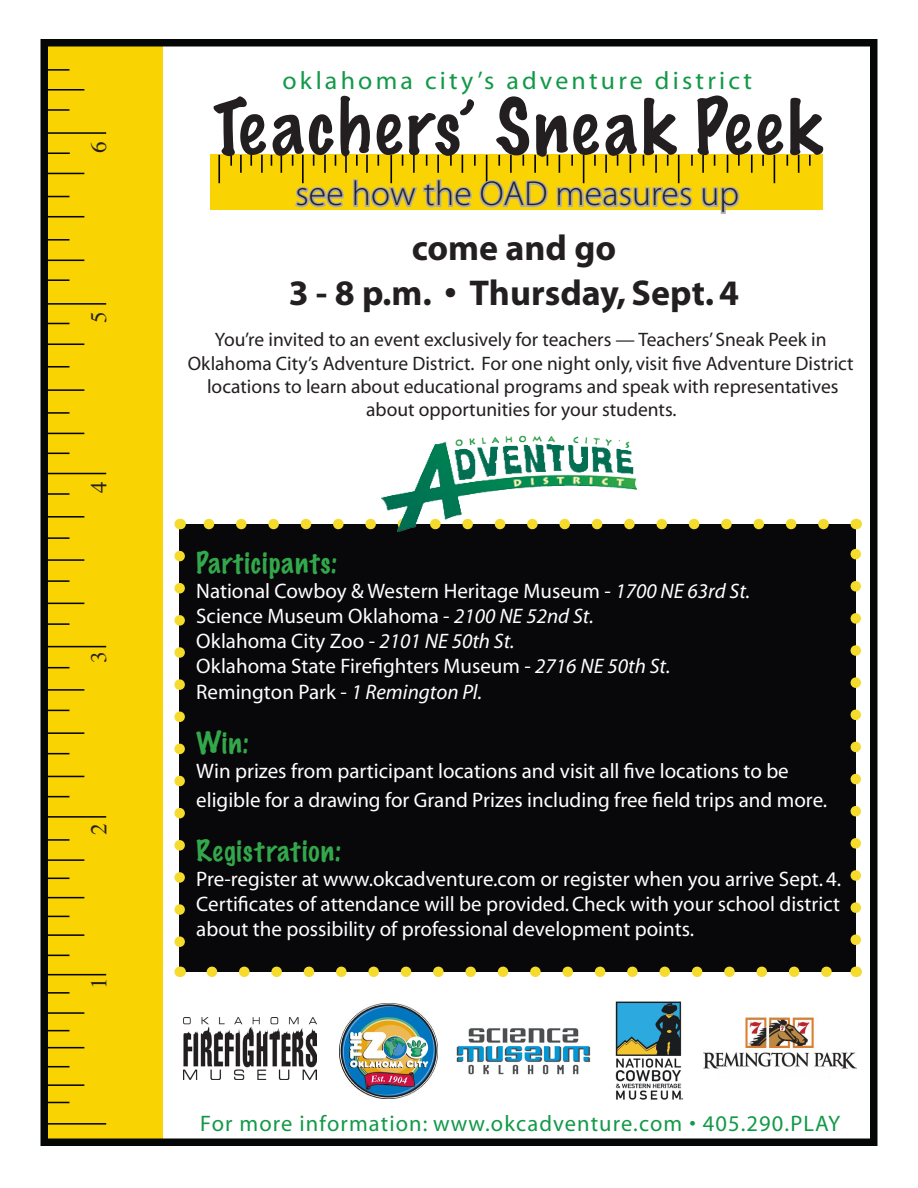
<style>
.page{position:relative;width:918px;height:1188px;background:#fff}
.page>*{position:absolute;margin:0;border:0;box-sizing:border-box;transform-origin:0 0}
.t1{font:100 69.3px "Marker Felt";letter-spacing:.05em;color:#231f20}
.t2{font:700 36px "Myriad";color:#231f20}
.t3{font:300 34.65px "Myriad Pro";letter-spacing:.005em;color:#231f20}
.t4{font:100 27px "Marker Felt";letter-spacing:.04em;color:#33a84b}
.t5{font:25.2px "Myriad";letter-spacing:.125em;color:#129948}
.t6{font:22.5px "Myriad";letter-spacing:.05em;color:#129948}
.t7{font:22.5px "Times";color:#231f20}
.t8{font:21px/25.2px "Myriad";color:#fff}
.t9{font:19.5px/23.4px "Myriad";color:#231f20;text-align:center}
.s1{font-style:italic}
</style>
<div class="page">
<div style="left:45px;top:47px;width:117px;height:1093px;background:#fad302"></div>
<hr style="left:47px;top:974px;width:59px;height:1px;background:#040503">
<hr style="left:47px;top:1012px;width:37px;height:2px;background:#040503">
<hr style="left:47px;top:1084px;width:37px;height:2px;background:#040503">
<svg style="left:49px;top:1030px;width:20px;height:1px"></svg>
<hr style="left:47px;top:1047px;width:37px;height:1px;background:#040503">
<svg style="left:49px;top:1066px;width:20px;height:1px"></svg>
<hr style="left:47px;top:897px;width:37px;height:1px;background:#040503">
<hr style="left:47px;top:839px;width:22px;height:2px;background:#040503">
<svg style="left:49px;top:878px;width:20px;height:1px"></svg>
<svg style="left:49px;top:916px;width:20px;height:1px"></svg>
<hr style="left:47px;top:934px;width:37px;height:2px;background:#040503">
<svg style="left:49px;top:955px;width:20px;height:1px"></svg>
<hr style="left:47px;top:816px;width:59px;height:2px;background:#040503">
<hr style="left:47px;top:859px;width:37px;height:2px;background:#040503">
<hr style="left:47px;top:776px;width:37px;height:1px;background:#040503">
<svg style="left:49px;top:796px;width:20px;height:1px"></svg>
<hr style="left:47px;top:559px;width:37px;height:2px;background:#040503">
<hr style="left:47px;top:580px;width:22px;height:2px;background:#040503">
<hr style="left:47px;top:603px;width:37px;height:1px;background:#040503">
<hr style="left:47px;top:623px;width:22px;height:2px;background:#040503">
<hr style="left:47px;top:646px;width:59px;height:1px;background:#040503">
<svg style="left:49px;top:667px;width:20px;height:1px"></svg>
<hr style="left:47px;top:689px;width:37px;height:2px;background:#040503">
<svg style="left:49px;top:710px;width:20px;height:1px"></svg>
<hr style="left:47px;top:732px;width:37px;height:2px;background:#040503">
<svg style="left:49px;top:753px;width:20px;height:1px"></svg>
<hr style="left:47px;top:279px;width:22px;height:2px;background:#040503">
<hr style="left:47px;top:303px;width:59px;height:2px;background:#040503">
<svg style="left:49px;top:323px;width:20px;height:1px"></svg>
<hr style="left:47px;top:343px;width:37px;height:2px;background:#040503">
<hr style="left:47px;top:366px;width:22px;height:2px;background:#040503">
<hr style="left:47px;top:389px;width:37px;height:2px;background:#040503">
<hr style="left:47px;top:412px;width:22px;height:2px;background:#040503">
<hr style="left:47px;top:433px;width:37px;height:1px;background:#040503">
<svg style="left:49px;top:453px;width:20px;height:1px"></svg>
<hr style="left:47px;top:473px;width:59px;height:1px;background:#040503">
<hr style="left:47px;top:493px;width:22px;height:2px;background:#040503">
<hr style="left:47px;top:516px;width:37px;height:2px;background:#040503">
<hr style="left:47px;top:537px;width:22px;height:2px;background:#040503">
<hr style="left:47px;top:992px;width:22px;height:2px;background:#040503">
<hr style="left:47px;top:239px;width:22px;height:2px;background:#040503">
<hr style="left:47px;top:260px;width:37px;height:1px;background:#040503">
<svg style="left:49px;top:1102px;width:20px;height:1px"></svg>
<hr style="left:47px;top:1123px;width:59px;height:2px;background:#040503">
<hr style="left:47px;top:109px;width:22px;height:2px;background:#040503">
<svg style="left:49px;top:196px;width:20px;height:1px"></svg>
<hr style="left:47px;top:152px;width:23px;height:2px;background:#040503">
<hr style="left:47px;top:69px;width:22px;height:2px;background:#040503">
<hr style="left:47px;top:216px;width:37px;height:1px;background:#040503">
<hr style="left:47px;top:173px;width:37px;height:1px;background:#040503">
<hr style="left:47px;top:89px;width:37px;height:2px;background:#040503">
<hr style="left:47px;top:132px;width:59px;height:2px;background:#040503">
<div style="left:40px;top:39px;width:838px;height:1107px;border:8px solid #050606"></div>
<div style="left:180px;top:524px;width:676px;height:448px;background:#08070a"></div>
<svg style="left:174px;top:556px;width:11px;height:400px"></svg>
<svg style="left:212px;top:967px;width:620px;height:10px"></svg>
<svg style="left:850px;top:548px;width:11px;height:392px"></svg>
<svg style="left:203px;top:519px;width:621px;height:10px"></svg>
<img style="left:381px;top:436px;width:257px;height:96px">
<div style="left:210px;top:154px;width:613px;height:56px;background:#fad302"></div>
<svg style="left:281px;top:155px;width:1px;height:18px"></svg>
<svg style="left:240px;top:155px;width:2px;height:18px"></svg>
<svg style="left:261px;top:155px;width:2px;height:18px"></svg>
<svg style="left:250px;top:155px;width:2px;height:11px"></svg>
<svg style="left:230px;top:155px;width:2px;height:11px"></svg>
<hr style="left:218px;top:155px;width:2px;height:28px;background:#040503">
<svg style="left:762px;top:155px;width:2px;height:11px"></svg>
<svg style="left:809px;top:155px;width:2px;height:11px"></svg>
<svg style="left:751px;top:155px;width:2px;height:18px"></svg>
<svg style="left:798px;top:155px;width:1px;height:18px"></svg>
<svg style="left:774px;top:155px;width:1px;height:28px"></svg>
<svg style="left:292px;top:39px;width:402px;height:169px"></svg>
<svg style="left:700px;top:39px;width:41px;height:175px"></svg>
<img style="left:340px;top:1003px;width:97px;height:96px">
<img style="left:456px;top:1028px;width:135px;height:47px">
<img style="left:184px;top:1018px;width:132px;height:62px">
<img style="left:615px;top:1001px;width:69px;height:99px">
<img style="left:704px;top:1017px;width:152px;height:52px">
<p class="t7" style="left:78px;top:153px;width:13px;rotate:-90deg">6</p>
<p class="t7" style="left:78px;top:323px;width:13px;rotate:-90deg">5</p>
<p class="t7" style="left:78px;top:493px;width:13px;rotate:-90deg">4</p>
<p class="t7" style="left:78px;top:663px;width:13px;rotate:-90deg">3</p>
<p class="t7" style="left:78px;top:835px;width:13px;rotate:-90deg">2</p>
<p class="t7" style="left:78px;top:989px;width:13px;rotate:-90deg">1</p>
<p class="t5" style="left:282px;top:68px;width:471px">oklahoma city’s adventure district</p>
<p class="t1" style="left:213px;top:93px;width:610px">Teachers’ Sneak Peek</p>
<p class="t3" style="left:295px;top:173px;width:445px">see how the OAD measures up</p>
<p class="t2" style="left:412px;top:230px;width:206px">come and go</p>
<p class="t2" style="left:289px;top:275px;width:452px">3 - 8 p.m. • Thursday, Sept. 4</p>
<p class="t9" style="left:215px;top:329px;width:613px">You’re invited to an event exclusively for teachers — Teachers’ Sneak Peek in</p>
<p class="t9" style="left:188px;top:352px;width:667px">Oklahoma City’s Adventure District. For one night only, visit five Adventure District</p>
<p class="t9" style="left:207px;top:376px;width:633px">locations to learn about educational programs and speak with representatives about opportunities for your students.</p>
<p class="t4" style="left:196px;top:549px;width:143px">Participants:</p>
<p class="t8" style="left:196px;top:579px;width:556px">National Cowboy &amp; Western Heritage Museum - <span class="s1">1700 NE 63rd St.</span></p>
<p class="t8" style="left:196px;top:604px;width:399px">Science Museum Oklahoma - <span class="s1">2100 NE 52nd St.</span></p>
<p class="t8" style="left:196px;top:630px;width:320px">Oklahoma City Zoo - <span class="s1">2101 NE 50th St.</span></p>
<p class="t8" style="left:196px;top:655px;width:476px">Oklahoma State Firefighters Museum - <span class="s1">2716 NE 50th St.</span></p>
<p class="t8" style="left:196px;top:680px;width:287px">Remington Park - <span class="s1">1 Remington Pl.</span></p>
<p class="t4" style="left:196px;top:729px;width:54px">Win:</p>
<p class="t8" style="left:196px;top:759px;width:594px">Win prizes from participant locations and visit all five locations to be</p>
<p class="t8" style="left:196px;top:788px;width:633px">eligible for a drawing for Grand Prizes including free field trips and more.</p>
<p class="t4" style="left:196px;top:837px;width:146px">Registration:</p>
<p class="t8" style="left:196px;top:867px;width:646px">Pre-register at www.okcadventure.com or register when you arrive Sept. 4.</p>
<p class="t8" style="left:196px;top:892px;width:645px">Certificates of attendance will be provided. Check with your school district about the possibility of professional development points.</p>
<p class="t6" style="left:200px;top:1112px;width:642px">For more information: www.okcadventure.com • 405.290.PLAY</p>
</div>
